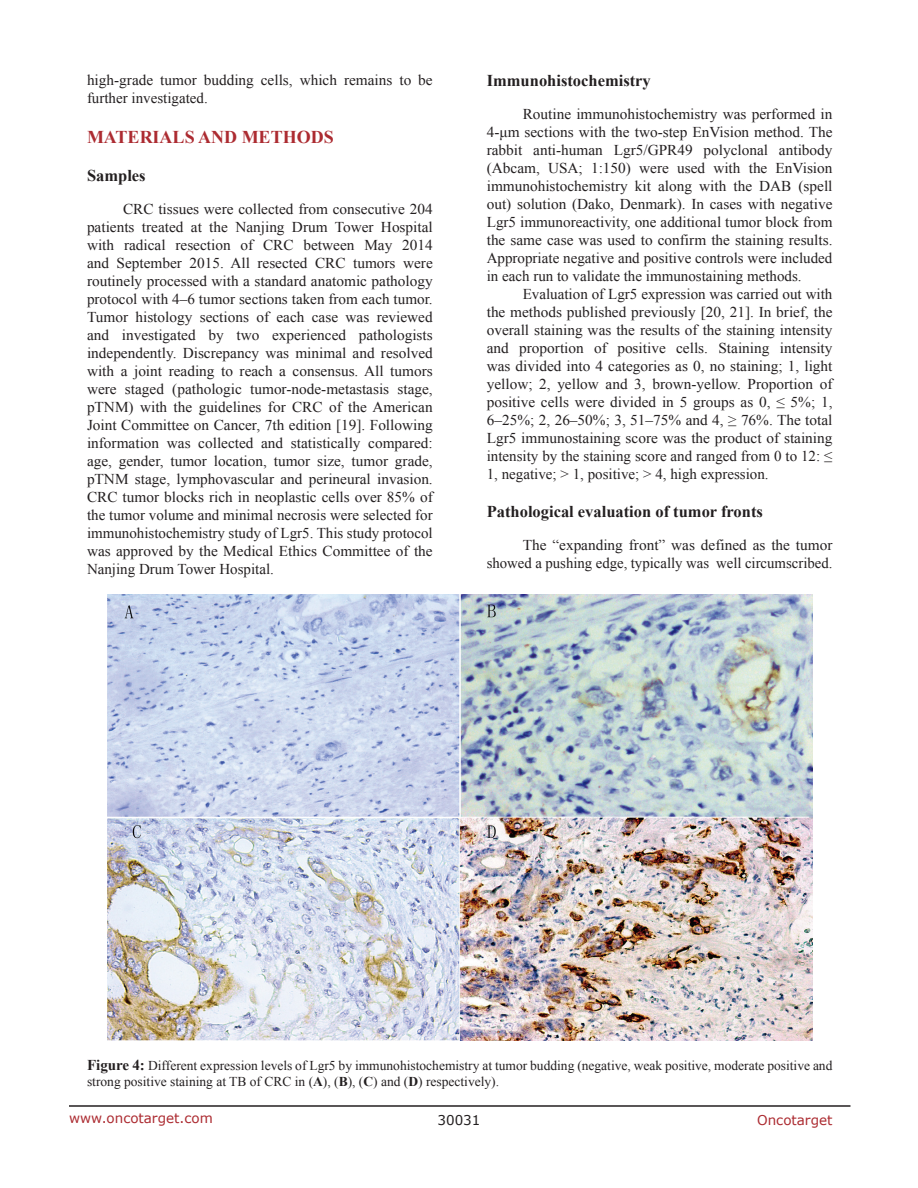
<style>
.page{position:relative;width:918px;height:1188px;background:#fff}
.page>*{position:absolute;margin:0;border:0;box-sizing:border-box;transform-origin:0 0}
.Heading{font:700 18px "Times New Roman";color:#ac2b31}
.SubHeading_middle{font:700 16.5px "Times New Roman";color:#231f20}
.SubHeading{font:700 16.5px "Times New Roman";color:#231f20}
.BodyText{font:15px/18px "Times New Roman";color:#231f20;text-align:justify}
.FigureText{font:13.5px/16.2px "Times New Roman";color:#231f20}
.t1{font:13.5px "Verdana";color:#ac2b31}
.t2{font:13.5px "Verdana";color:#231f20}
.s1{font-weight:700;font-size:15px}
.s2{font-weight:700}
</style>
<div class="page">
<hr style="left:69px;top:1105px;width:781px;height:2px;background:#231f20">
<img style="left:107px;top:594px;width:705px;height:446px">
<p class="BodyText" style="left:87px;top:71px;width:347px">high-grade tumor budding cells, which remains to be further investigated.</p>
<p class="Heading" style="left:87px;top:125px;width:248px">MATERIALS AND METHODS</p>
<p class="SubHeading" style="left:87px;top:164px;width:60px">Samples</p>
<p class="BodyText" style="left:87px;top:200px;width:347px;text-indent:36px">CRC tissues were collected from consecutive 204 patients treated at the Nanjing Drum Tower Hospital with radical resection of CRC between May 2014 and September 2015. All resected CRC tumors were routinely processed with a standard anatomic pathology protocol with 4–6 tumor sections taken from each tumor.<br>Tumor histology sections of each case was reviewed and investigated by two experienced pathologists independently. Discrepancy was minimal and resolved with a joint reading to reach a consensus. All tumors were staged (pathologic tumor-node-metastasis stage, pTNM) with the guidelines for CRC of the American Joint Committee on Cancer, 7th edition [19]. Following information was collected and statistically compared: age, gender, tumor location, tumor size, tumor grade, pTNM stage, lymphovascular and perineural invasion.<br>CRC tumor blocks rich in neoplastic cells over 85% of the tumor volume and minimal necrosis were selected for immunohistochemistry study of Lgr5. This study protocol was approved by the Medical Ethics Committee of the Nanjing Drum Tower Hospital.</p>
<p class="SubHeading_middle" style="left:487px;top:69px;width:166px">Immunohistochemistry</p>
<p class="BodyText" style="left:487px;top:105px;width:347px;text-indent:36px">Routine immunohistochemistry was performed in 4-μm sections with the two-step EnVision method. The rabbit anti-human Lgr5/GPR49 polyclonal antibody (Abcam, USA; 1:150) were used with the EnVision immunohistochemistry kit along with the DAB (spell out) solution (Dako, Denmark). In cases with negative Lgr5 immunoreactivity, one additional tumor block from the same case was used to confirm the staining results.<br>Appropriate negative and positive controls were included in each run to validate the immunostaining methods.</p>
<p class="BodyText" style="left:487px;top:285px;width:347px;text-indent:36px">Evaluation of Lgr5 expression was carried out with the methods published previously [20, 21]. In brief, the overall staining was the results of the staining intensity and proportion of positive cells. Staining intensity was divided into 4 categories as 0, no staining; 1, light yellow; 2, yellow and 3, brown-yellow. Proportion of positive cells were divided in 5 groups as 0, ≤ 5%; 1, 6–25%; 2, 26–50%; 3, 51–75% and 4, ≥ 76%. The total Lgr5 immunostaining score was the product of staining intensity by the staining score and ranged from 0 to 12: ≤ 1, negative; &gt; 1, positive; &gt; 4, high expression.</p>
<p class="SubHeading_middle" style="left:487px;top:500px;width:278px">Pathological evaluation of tumor fronts</p>
<p class="BodyText" style="left:487px;top:536px;width:347px;text-align:right">The “expanding front” was defined as the tumor showed a pushing edge, typically was well circumscribed.</p>
<p class="FigureText" style="left:87px;top:1057px;width:747px"><span class="s1">Figure 4:</span> Different expression levels of Lgr5 by immunohistochemistry at tumor budding (negative, weak positive, moderate positive and strong positive staining at TB of CRC in (<span class="s2">A</span>), (<span class="s2">B</span>), (<span class="s2">C</span>) and (<span class="s2">D</span>) respectively).</p>
<p class="t1" style="left:69px;top:1109px;width:145px">www.oncotarget.com</p>
<p class="t2" style="left:438px;top:1111px;width:44px">30031</p>
<p class="t1" style="left:757px;top:1111px;width:77px">Oncotarget</p>
</div>
